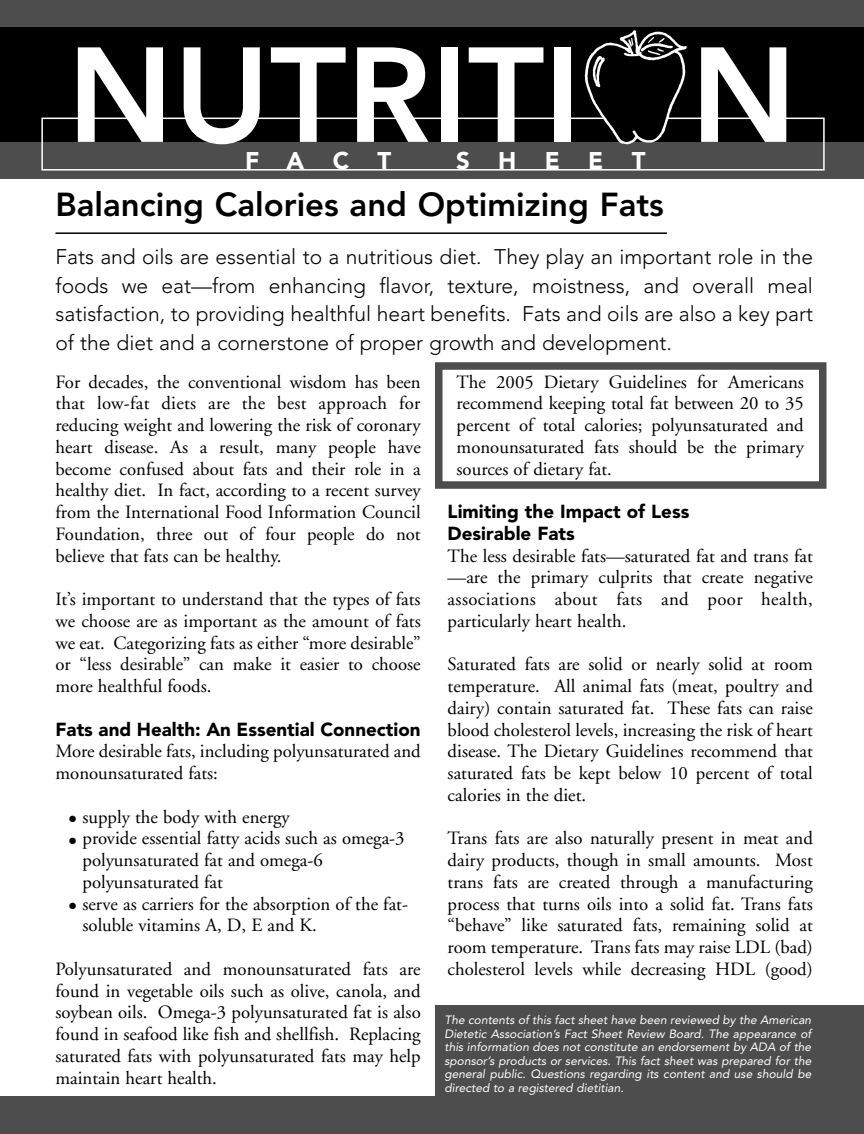
<style>
.page{position:relative;width:864px;height:1134px;background:#fff}
.page>*{position:absolute;margin:0;border:0;box-sizing:border-box;transform-origin:0 0}
.t1{font:800 133.5px "Avenir";color:#fff}
.t2{font:800 33px "Avenir";color:#000}
.t3{font:900 24px "Avenir";letter-spacing:1.185em;color:#fff}
.t4{font:300 21px/28.5px "Avenir";color:#000;text-align:justify}
.t5{font:18.75px/21.8px "Adobe Garamond";color:#000;text-align:justify}
.t6{font:900 18.75px/21.8px "Avenir";color:#000}
.t7{font:italic 12px/13.5px "Avenir";color:#fff;text-align:justify}
</style>
<div class="page">
<div style="left:435px;top:362px;width:391px;height:127px;border:8px solid #4d4d4d"></div>
<div style="left:0;top:1097px;width:864px;height:37px;background:#4d4d4d"></div>
<hr style="left:56px;top:232px;width:611px;height:2px;background:#000">
<div style="left:0;top:0;width:864px;height:174px;background:#000"></div>
<div style="left:435px;top:1005px;width:429px;height:121px;background:#4d4d4d"></div>
<div style="left:0;top:0;width:864px;height:27px;background:#4d4d4d"></div>
<div style="left:0;top:142px;width:864px;height:37px;background:#4d4d4d"></div>
<div style="left:41px;top:118px;width:784px;height:53px;border:2px solid #fff"></div>
<img style="left:583px;top:30px;width:105px;height:115px">
<h1 class="t1" style="left:67px;top:41px;width:731px">NUTRITI N</h1>
<p class="t3" style="left:245px;top:151px;width:148px">FACT</p>
<p class="t3" style="left:456px;top:151px;width:191px">SHEET</p>
<h2 class="t2" style="left:56px;top:191px;width:610px">Balancing Calories and Optimizing Fats</h2>
<p class="t4" style="left:56px;top:245px;width:759px">Fats and oils are essential to a nutritious diet. They play an important role in the foods we eat—from enhancing flavor, texture, moistness, and overall meal satisfaction, to providing healthful heart benefits. Fats and oils are also a key part of the diet and a cornerstone of proper growth and development.</p>
<p class="t5" style="left:56px;top:372px;width:367px">For decades, the conventional wisdom has been that low-fat diets are the best approach for reducing weight and lowering the risk of coronary heart disease. As a result, many people have become confused about fats and their role in a healthy diet. In fact, according to a recent survey from the International Food Information Council Foundation, three out of four people do not believe that fats can be healthy.</p>
<p class="t5" style="left:56px;top:590px;width:367px">It’s important to understand that the types of fats we choose are as important as the amount of fats we eat. Categorizing fats as either “more desirable” or “less desirable” can make it easier to choose more healthful foods.</p>
<p class="t6" style="left:56px;top:720px;width:367px">Fats and Health: An Essential Connection</p>
<p class="t5" style="left:56px;top:742px;width:367px">More desirable fats, including polyunsaturated and monounsaturated fats:</p>
<p class="t5" style="left:69px;top:807px;width:222px">● supply the body with energy</p>
<p class="t5" style="left:82px;top:829px;width:324px;text-align:left;text-indent:-14px">● provide essential fatty acids such as omega-3 polyunsaturated fat and omega-6 polyunsaturated fat</p>
<p class="t5" style="left:82px;top:894px;width:327px;text-indent:-13px">● serve as carriers for the absorption of the fat&shy;soluble vitamins A, D, E and K.</p>
<p class="t5" style="left:55px;top:960px;width:367px">Polyunsaturated and monounsaturated fats are found in vegetable oils such as olive, canola, and soybean oils. Omega-3 polyunsaturated fat is also found in seafood like fish and shellfish. Replacing saturated fats with polyunsaturated fats may help maintain heart health.</p>
<p class="t5" style="left:457px;top:372px;width:349px">The 2005 Dietary Guidelines for Americans recommend keeping total fat between 20 to 35 percent of total calories; polyunsaturated and monounsaturated fats should be the primary sources of dietary fat.</p>
<p class="t6" style="left:448px;top:502px;width:243px">Limiting the Impact of Less<br>Desirable Fats</p>
<p class="t5" style="left:448px;top:546px;width:367px">The less desirable fats—saturated fat and trans fat —are the primary culprits that create negative associations about fats and poor health, particularly heart health.</p>
<p class="t5" style="left:448px;top:655px;width:367px">Saturated fats are solid or nearly solid at room temperature. All animal fats (meat, poultry and dairy) contain saturated fat. These fats can raise blood cholesterol levels, increasing the risk of heart disease. The Dietary Guidelines recommend that saturated fats be kept below 10 percent of total calories in the diet.</p>
<p class="t5" style="left:448px;top:829px;width:367px">Trans fats are also naturally present in meat and dairy products, though in small amounts. Most trans fats are created through a manufacturing process that turns oils into a solid fat. Trans fats “behave” like saturated fats, remaining solid at room temperature. Trans fats may raise LDL (bad) cholesterol levels while decreasing HDL (good)</p>
<p class="t7" style="left:444px;top:1014px;width:368px">The contents of this fact sheet have been reviewed by the American Dietetic Association’s Fact Sheet Review Board. The appearance of this information does not constitute an endorsement by ADA of the sponsor’s products or services. This fact sheet was prepared for the general public. Questions regarding its content and use should be directed to a registered dietitian.</p>
</div>
